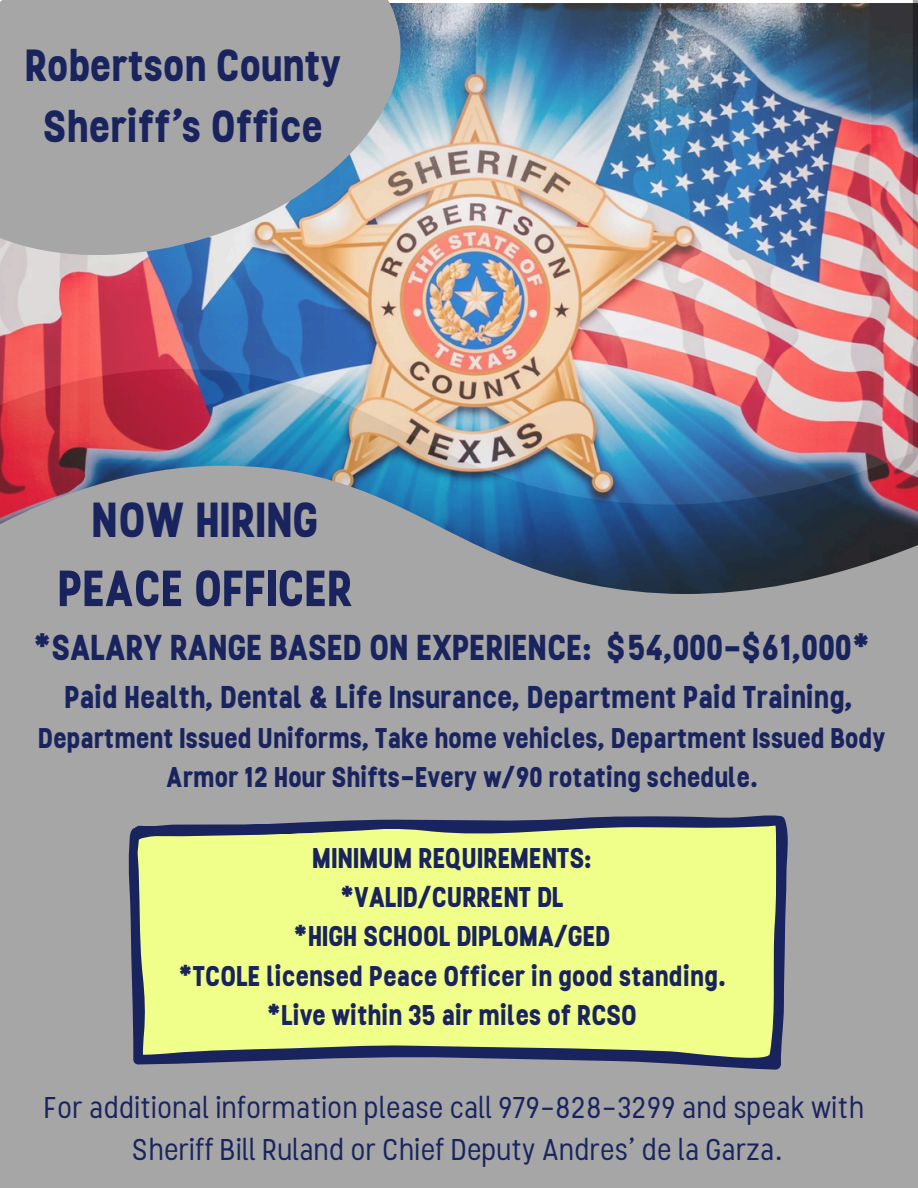
<style>
.page{position:relative;width:918px;height:1188px;background:#a6a6a6}
.page>*{position:absolute;margin:0;border:0;box-sizing:border-box;transform-origin:0 0}
.t1{font:700 50.7px "Stellar";letter-spacing:-.02em;color:#19245f}
.t2{font:700 49.2px "Stellar";letter-spacing:-.02em;color:#19245f}
.t3{font:700 45px/61.8px "Stellar";letter-spacing:-.02em;color:#19245f;text-align:center}
.t4{font:700 36px "Stellar";letter-spacing:-.02em;color:#19245f}
.t5{font:700 31.5px "Stellar";letter-spacing:-.02em;color:#19245f}
.t6{font:30px "Stellar";letter-spacing:-.02em;color:#19245f}
.t7{font:700 28.5px/39.3px "Stellar";letter-spacing:-.02em;color:#19245f;text-align:center}
</style>
<div class="page">
<img style="left:0;top:3px;width:917px;height:591px">
<svg style="left:128px;top:815px;width:660px;height:255px;background:#d2e086"></svg>
<svg style="left:0;top:0;width:441px;height:310px"></svg>
<p class="t3" style="left:25px;top:34px;width:319px">Robertson County<br>Sheriff’s Office</p>
<p class="t2" style="left:92px;top:491px;width:229px">NOW HIRING</p>
<p class="t1" style="left:58px;top:558px;width:297px">PEACE OFFICER</p>
<p class="t4" style="left:34px;top:625px;width:839px">*SALARY RANGE BASED ON EXPERIENCE: $54,000-$61,000*</p>
<p class="t5" style="left:65px;top:678px;width:791px">Paid Health, Dental &amp; Life Insurance, Department Paid Training,</p>
<p class="t7" style="left:39px;top:718px;width:850px">Department Issued Uniforms, Take home vehicles, Department Issued Body<br>Armor 12 Hour Shifts-Every w/90 rotating schedule.</p>
<p class="t7" style="left:313px;top:839px;width:281px">MINIMUM REQUIREMENTS:</p>
<h2 class="t7" style="left:341px;top:878px;width:226px">*VALID/CURRENT DL</h2>
<h1 class="t7" style="left:294px;top:917px;width:319px">*HIGH SCHOOL DIPLOMA/GED</h1>
<h3 class="t7" style="left:179px;top:956px;width:549px">*TCOLE licensed Peace Officer in good standing.</h3>
<p class="t7" style="left:267px;top:995px;width:372px">*Live within 35 air miles of RCSO</p>
<p class="t6" style="left:45px;top:1090px;width:822px">For additional information please call 979-828-3299 and speak with</p>
<p class="t6" style="left:133px;top:1131px;width:652px">Sheriff Bill Ruland or Chief Deputy Andres’ de la Garza.</p>
</div>
